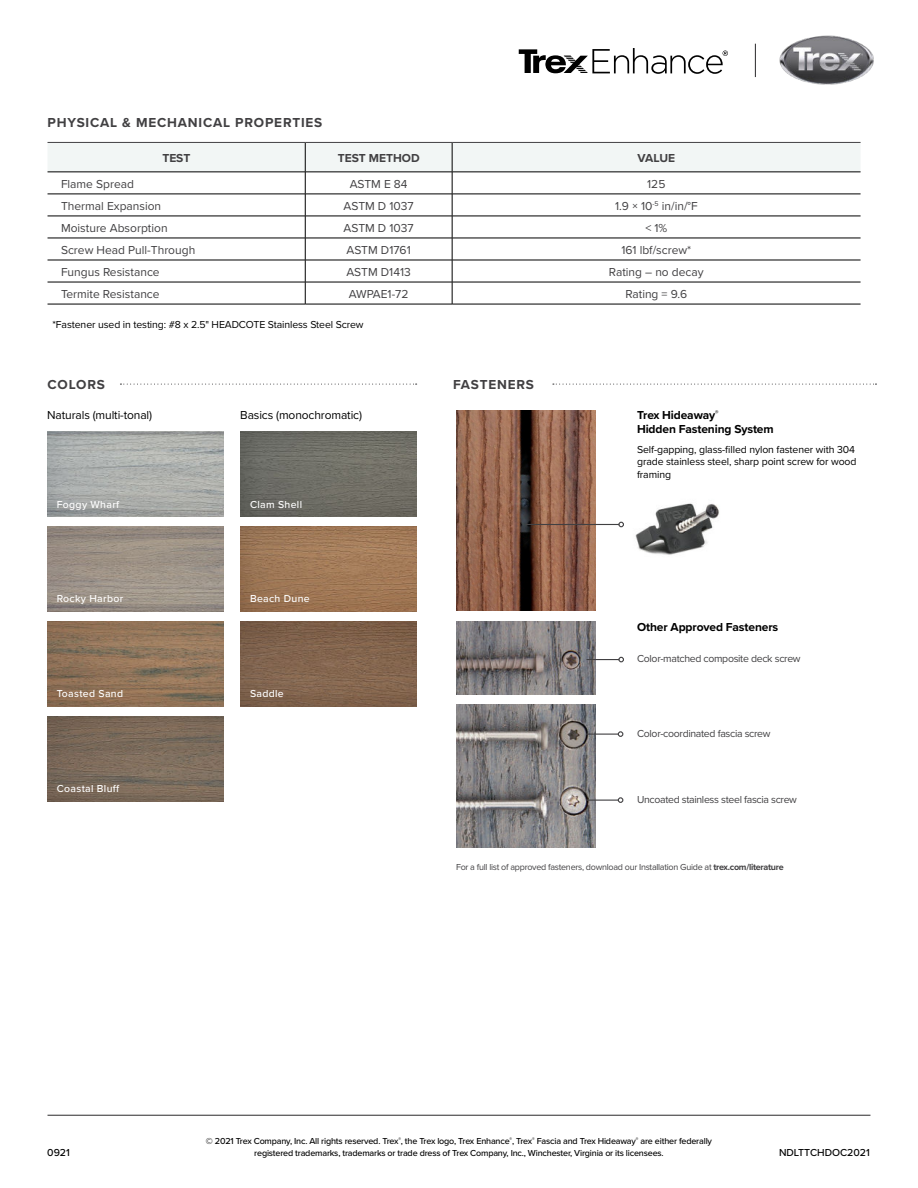
<style>
.page{position:relative;width:918px;height:1188px;background:#fff}
.page>*{position:absolute;margin:0;border:0;box-sizing:border-box;transform-origin:0 0}
.t1{font:700 13.5px "Proxima Nova";letter-spacing:.06em;color:#414042}
.t2{font:12px "Proxima Nova";color:#414042}
.t3{font:700 12px/14.4px "Proxima Nova";letter-spacing:-.01em;color:#000}
.t4{font:12px "Proxima Nova";letter-spacing:-.01em;color:#000}
.t5{font:700 12px "Proxima Nova";color:#414042}
.t6{font:10.5px/12.6px "Proxima Nova";letter-spacing:-.01em;color:#000}
.t7{font:10.5px "Proxima Nova";letter-spacing:-.03em;color:#414042}
.t8{font:500 10.5px "Proxima Nova";letter-spacing:.03em;color:#fff}
.t9{font:500 10.5px "Proxima Nova";color:#000}
.t10{font:500 9px "Proxima Nova";letter-spacing:-.02em;color:#000}
.t11{font:9px "Proxima Nova";letter-spacing:-.03em;color:#414042}
.s1{font-weight:700}
</style>
<div class="page">
<img style="left:456px;top:410px;width:139px;height:201px">
<img style="left:48px;top:527px;width:175px;height:85px">
<img style="left:241px;top:527px;width:175px;height:85px">
<img style="left:48px;top:622px;width:175px;height:84px">
<img style="left:241px;top:622px;width:175px;height:84px">
<img style="left:48px;top:716px;width:175px;height:85px">
<img style="left:48px;top:432px;width:175px;height:85px">
<img style="left:241px;top:432px;width:175px;height:85px">
<svg style="left:120px;top:384px;width:297px;height:1px"></svg>
<svg style="left:553px;top:384px;width:323px;height:1px"></svg>
<img style="left:456px;top:704px;width:139px;height:144px">
<img style="left:456px;top:622px;width:139px;height:72px">
<hr style="left:587px;top:659px;width:32px;height:1px;background:#414042">
<svg style="left:618px;top:657px;width:6px;height:5px"></svg>
<hr style="left:586px;top:800px;width:32px;height:1px;background:#414042">
<svg style="left:618px;top:797px;width:5px;height:6px"></svg>
<hr style="left:586px;top:734px;width:32px;height:1px;background:#414042">
<svg style="left:618px;top:731px;width:5px;height:6px"></svg>
<img style="left:635px;top:503px;width:84px;height:52px">
<hr style="left:526px;top:524px;width:93px;height:1px;background:#414042">
<svg style="left:618px;top:522px;width:6px;height:5px"></svg>
<svg style="left:48px;top:143px;width:813px;height:161px"></svg>
<hr style="left:48px;top:304px;width:257px;height:1px;background:#000">
<hr style="left:305px;top:304px;width:147px;height:1px;background:#000">
<hr style="left:452px;top:304px;width:409px;height:1px;background:#000">
<hr style="left:48px;top:142px;width:257px;height:1px;background:#414042">
<hr style="left:305px;top:142px;width:147px;height:1px;background:#414042">
<hr style="left:452px;top:142px;width:409px;height:1px;background:#414042">
<img style="left:780px;top:36px;width:93px;height:49px">
<hr style="left:755px;top:44px;width:1px;height:33px;background:#414042">
<hr style="left:48px;top:1115px;width:822px;height:1px;background:#414042">
<svg style="left:519px;top:48px;width:209px;height:26px"></svg>
<h1 class="t1" style="left:48px;top:117px;width:276px">PHYSICAL &amp; MECHANICAL PROPERTIES</h1>
<h2 class="t5" style="left:162px;top:153px;width:30px">TEST</h2>
<h2 class="t5" style="left:338px;top:153px;width:83px">TEST METHOD</h2>
<h2 class="t5" style="left:638px;top:153px;width:39px">VALUE</h2>
<h2 class="t2" style="left:61px;top:179px;width:75px">Flame Spread</h2>
<h2 class="t2" style="left:350px;top:179px;width:59px">ASTM E 84</h2>
<h2 class="t2" style="left:647px;top:179px;width:20px">125</h2>
<h2 class="t2" style="left:61px;top:201px;width:102px">Thermal Expansion</h2>
<h2 class="t2" style="left:344px;top:201px;width:72px">ASTM D 1037</h2>
<h2 class="t2" style="left:615px;top:201px;width:84px">1.9 × 10<sup>-5</sup> in/in/°F</h2>
<h2 class="t2" style="left:61px;top:223px;width:108px">Moisture Absorption</h2>
<h2 class="t2" style="left:344px;top:223px;width:72px">ASTM D 1037</h2>
<h2 class="t2" style="left:645px;top:223px;width:23px">&lt; 1%</h2>
<h2 class="t2" style="left:61px;top:245px;width:136px">Screw Head Pull-Through</h2>
<h2 class="t2" style="left:347px;top:245px;width:66px">ASTM D1761</h2>
<h2 class="t2" style="left:621px;top:245px;width:71px">161 lbf/screw*</h2>
<h2 class="t2" style="left:61px;top:267px;width:100px">Fungus Resistance</h2>
<h2 class="t2" style="left:347px;top:267px;width:66px">ASTM D1413</h2>
<h2 class="t2" style="left:609px;top:267px;width:96px">Rating – no decay</h2>
<h2 class="t2" style="left:61px;top:289px;width:100px">Termite Resistance</h2>
<h2 class="t2" style="left:349px;top:289px;width:61px">AWPAE1-72</h2>
<h2 class="t2" style="left:625px;top:289px;width:63px">Rating = 9.6</h2>
<p class="t6" style="left:53px;top:318px;width:313px">*Fastener used in testing: #8 x 2.5" HEADCOTE Stainless Steel Screw</p>
<h1 class="t1" style="left:48px;top:379px;width:59px">COLORS</h1>
<h1 class="t1" style="left:453px;top:379px;width:82px">FASTENERS</h1>
<h2 class="t4" style="left:47px;top:410px;width:106px">Naturals (multi-tonal)</h2>
<h2 class="t4" style="left:240px;top:410px;width:123px">Basics (monochromatic)</h2>
<p class="t8" style="left:57px;top:500px;width:64px">Foggy Wharf</p>
<p class="t8" style="left:250px;top:500px;width:54px">Clam Shell</p>
<p class="t8" style="left:57px;top:594px;width:68px">Rocky Harbor</p>
<p class="t8" style="left:250px;top:594px;width:61px">Beach Dune</p>
<p class="t8" style="left:57px;top:689px;width:68px">Toasted Sand</p>
<p class="t8" style="left:250px;top:689px;width:35px">Saddle</p>
<p class="t8" style="left:57px;top:784px;width:64px">Coastal Bluff</p>
<h2 class="t3" style="left:637px;top:409px;width:138px">Trex Hideaway<sup>®<br></sup>Hidden Fastening System</h2>
<p class="t6" style="left:637px;top:444px;width:221px">Self-gapping, glass-filled nylon fastener with 304 grade stainless steel, sharp point screw for wood framing</p>
<h2 class="t3" style="left:637px;top:621px;width:143px">Other Approved Fasteners</h2>
<p class="t7" style="left:637px;top:654px;width:165px">Color-matched composite deck screw</p>
<p class="t7" style="left:637px;top:729px;width:135px">Color-coordinated fascia screw</p>
<p class="t7" style="left:637px;top:795px;width:161px">Uncoated stainless steel fascia screw</p>
<p class="t11" style="left:456px;top:863px;width:329px">For a full list of approved fasteners, download our Installation Guide at <span class="s1">trex.com/literature</span></p>
<p class="t10" style="left:206px;top:1137px;width:508px">© 2021 Trex Company, Inc. All rights reserved. Trex<sup>®</sup>, the Trex logo, Trex Enhance<sup>®</sup>, Trex<sup>®</sup> Fascia and Trex Hideaway<sup>®</sup> are either federally</p>
<p class="t9" style="left:47px;top:1148px;width:24px">0921</p>
<p class="t9" style="left:779px;top:1148px;width:92px">NDLTTCHDOC2021</p>
<p class="t10" style="left:254px;top:1149px;width:411px">registered trademarks, trademarks or trade dress of Trex Company, Inc., Winchester, Virginia or its licensees.</p>
</div>
